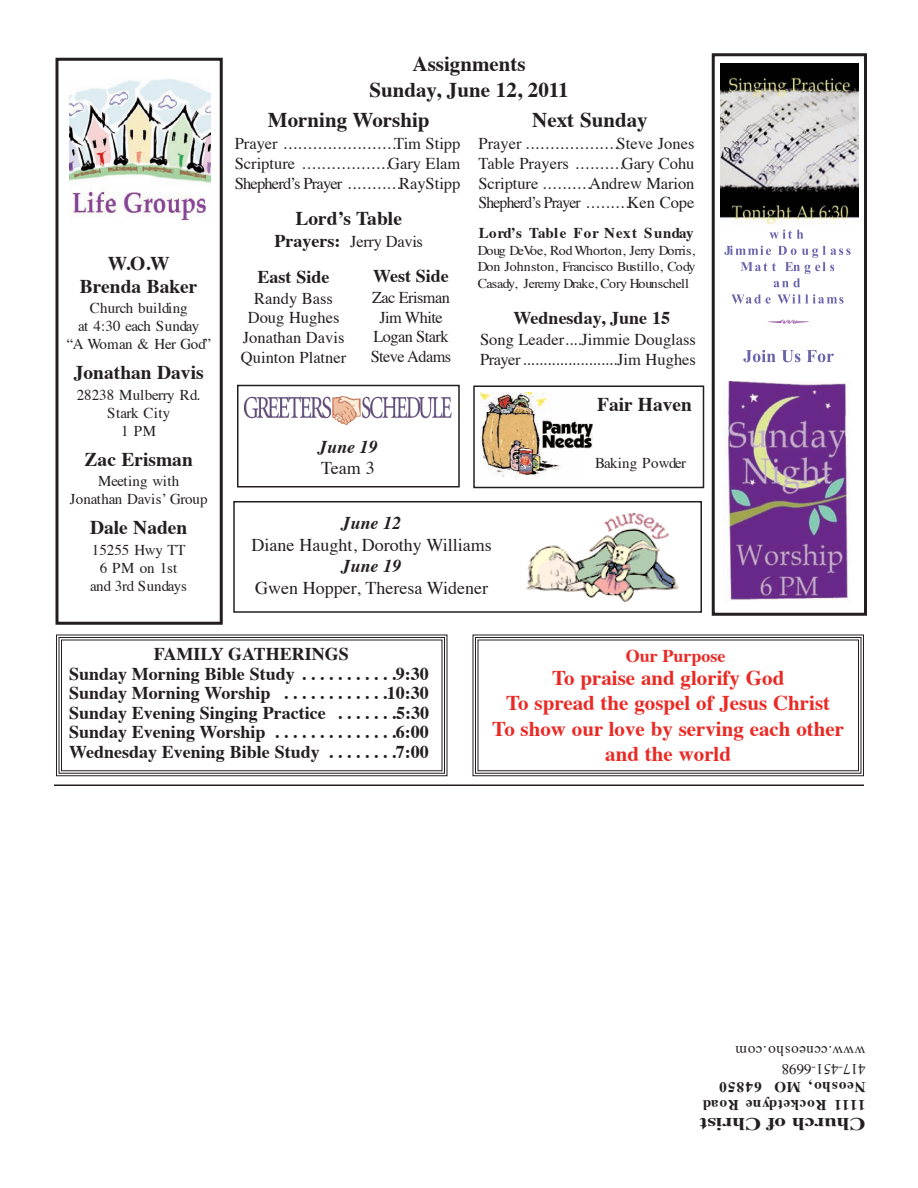
<style>
.page{position:relative;width:918px;height:1188px;background:#fff}
.page>*{position:absolute;margin:0;border:0;box-sizing:border-box;transform-origin:0 0}
.t1{font:24px "Type Embellishments One Let Plain";color:#8f479b}
.t2{font:700 21px/25.2px "Times";color:#ea2924;text-align:center}
.t3{font:700 21px/25.2px "Times";color:#231f20;text-align:center}
.t4{font:700 19.5px/23.4px "Times";color:#231f20;text-align:center}
.t5{font:700 18px/19.5px "Times";color:#231f20;text-align:center}
.t6{font:18px/21.6px "Times";color:#231f20;text-align:center}
.t7{font:700 18px "Times";color:#231f20;scale:1.25 1}
.t8{font:italic 700 18px/21.6px "Times";color:#231f20}
.t9{font:700 18px "Times";color:#ea2924}
.t10{font:16.5px/19.8px "Times";color:#231f20;text-align:justify}
.t11{font:16.5px/19.8px "Times";letter-spacing:-.035em;color:#231f20;text-align:center}
.t12{font:16.5px "Times";letter-spacing:-.02em;color:#231f20}
.t13{font:15px/18px "Times";color:#231f20;text-align:center}
.t14{font:700 15px/18px "Times";letter-spacing:.04em;color:#231f20}
.t15{font:13.5px/16.2px "Times";letter-spacing:-.055em;color:#231f20;text-align:justify;scale:1.04 1}
.s1{font-weight:700;font-size:18px}
.s2{font-weight:400;font-style:normal}
.s3{font-weight:700;font-style:italic}
.s4{font-weight:400}
</style>
<div class="page">
<div style="left:473px;top:635px;width:390px;height:141px;border:5px solid #fff"></div>
<div style="left:472px;top:634px;width:392px;height:142px;border:1px solid #231f20"></div>
<div style="left:475px;top:637px;width:387px;height:137px;border:1px solid #231f20"></div>
<div style="left:478px;top:640px;width:381px;height:131px;border:1px solid #231f20"></div>
<div style="left:56px;top:635px;width:391px;height:141px;border:5px solid #fff"></div>
<div style="left:56px;top:634px;width:392px;height:142px;border:1px solid #231f20"></div>
<div style="left:59px;top:637px;width:386px;height:137px;border:1px solid #231f20"></div>
<div style="left:61px;top:640px;width:381px;height:131px;border:1px solid #231f20"></div>
<hr style="left:54px;top:784px;width:810px;height:2px;background:#231f20">
<div style="left:712px;top:53px;width:155px;height:563px;border:3px solid #231f20"></div>
<div style="left:55px;top:58px;width:168px;height:567px;border:3px solid #231f20"></div>
<img style="left:69px;top:79px;width:141px;height:142px">
<div style="left:233px;top:501px;width:469px;height:112px;border:2px solid #231f20"></div>
<div style="left:473px;top:386px;width:231px;height:102px;border:2px solid #231f20"></div>
<img style="left:525px;top:513px;width:154px;height:89px">
<img style="left:481px;top:392px;width:112px;height:85px">
<div style="left:592px;top:396px;width:105px;height:21px;background:#fff"></div>
<div style="left:580px;top:456px;width:121px;height:26px;background:#fff"></div>
<div style="left:237px;top:385px;width:223px;height:103px;border:2px solid #231f20"></div>
<img style="left:244px;top:396px;width:207px;height:29px">
<svg style="left:769px;top:230px;width:34px;height:9px"></svg>
<svg style="left:724px;top:246px;width:39px;height:9px"></svg>
<svg style="left:741px;top:262px;width:59px;height:9px"></svg>
<svg style="left:774px;top:278px;width:26px;height:9px"></svg>
<svg style="left:732px;top:295px;width:58px;height:9px"></svg>
<svg style="left:743px;top:350px;width:57px;height:12px"></svg>
<img style="left:720px;top:63px;width:139px;height:161px">
<img style="left:723px;top:381px;width:126px;height:219px">
<p class="t4" style="left:80px;top:253px;width:119px">W.O.W<br>Brenda Baker</p>
<p class="t13" style="left:67px;top:301px;width:146px">Church building<br>at 4:30 each Sunday<br>“A Woman &amp; Her God”</p>
<p class="t4" style="left:74px;top:363px;width:131px">Jonathan Davis</p>
<p class="t13" style="left:77px;top:387px;width:125px">28238 Mulberry Rd.<br>Stark City<br>1 PM</p>
<p class="t4" style="left:85px;top:449px;width:110px">Zac Erisman</p>
<p class="t13" style="left:70px;top:473px;width:139px">Meeting with<br>Jonathan Davis’ Group</p>
<p class="t4" style="left:90px;top:518px;width:99px">Dale Naden</p>
<p class="t13" style="left:90px;top:542px;width:98px">15255 Hwy TT<br>6 PM on 1st and 3rd Sundays</p>
<p class="t3" style="left:369px;top:54px;width:201px">Assignments<br>Sunday, June 12, 2011</p>
<p class="t3" style="left:268px;top:109px;width:163px">Morning Worship</p>
<p class="t10" style="left:235px;top:135px;width:227px">Prayer .......................Tim Stipp Scripture ..................Gary Elam Shepherd’s Prayer ...........RayStipp</p>
<p class="t4" style="left:295px;top:208px;width:108px">Lord’s Table</p>
<p class="t12" style="left:274px;top:235px;width:150px"><span class="s1">Prayers:</span> Jerry Davis</p>
<p class="t3" style="left:532px;top:109px;width:117px">Next Sunday</p>
<p class="t10" style="left:478px;top:135px;width:218px">Prayer ...................Steve Jones Table Prayers ..........Gary Cohu Scripture ..........Andrew Marion Shepherd’s Prayer .........Ken Cope</p>
<p class="t14" style="left:479px;top:226px;width:216px">Lord’s Table For Next Sunday</p>
<p class="t15" style="left:478px;top:244px;width:211px">Doug DeVoe, Rod Whorton, Jerry Dorris, Don Johnston, Francisco Bustillo, Cody Casady, Jeremy Drake, Cory Hounschell</p>
<p class="t5" style="left:373px;top:268px;width:77px">West Side</p>
<p class="t11" style="left:371px;top:289px;width:82px">Zac Erisman<br>Jim White<br>Logan Stark<br>Steve Adams</p>
<p class="t5" style="left:258px;top:269px;width:73px">East Side</p>
<p class="t10" style="left:241px;top:290px;width:107px;text-align:center">Randy Bass<br>Doug Hughes<br>Jonathan Davis<br>Quinton Platner</p>
<p class="t5" style="left:514px;top:310px;width:158px">Wednesday, June 15</p>
<p class="t10" style="left:480px;top:331px;width:218px">Song Leader....Jimmie Douglass<br>Prayer.......................Jim Hughes</p>
<p class="t4" style="left:597px;top:394px;width:96px">Fair Haven</p>
<p class="t8" style="left:318px;top:437px;width:61px">June 19<br><span class="s2">Team 3</span></p>
<p class="t6" style="left:252px;top:514px;width:242px"><span class="s3">June 12<br></span>Diane Haught, Dorothy Williams<br><span class="s3">June 19<br></span>Gwen Hopper, Theresa Widener</p>
<p class="t13" style="left:595px;top:455px;width:92px">Baking Powder</p>
<p class="t1" style="left:767px;top:308px;width:45px">Q</p>
<p class="t5" style="left:69px;top:646px;width:361px">FAMILY GATHERINGS<br>Sunday Morning Bible Study . . . . . . . . . . .9:30<br>Sunday Morning Worship . . . . . . . . . . . .10:30<br>Sunday Evening Singing Practice . . . . . . .5:30<br>Sunday Evening Worship . . . . . . . . . . . . . .6:00<br>Wednesday Evening Bible Study . . . . . . . .7:00</p>
<p class="t9" style="left:626px;top:648px;width:101px">Our Purpose</p>
<p class="t2" style="left:492px;top:667px;width:353px">To praise and glorify God<br>To spread the gospel of Jesus Christ<br>To show our love by serving each other and the world</p>
<p class="t14" style="left:866px;top:1113px;width:164px;rotate:-180deg">1111 Rocketdyne Road<br>Neosho, MO 64850<br><span class="s4">417-451-6698 www.ccneosho.com</span></p>
<p class="t7" style="left:866px;top:1131px;width:134px;rotate:-180deg">Church of Christ</p>
</div>
